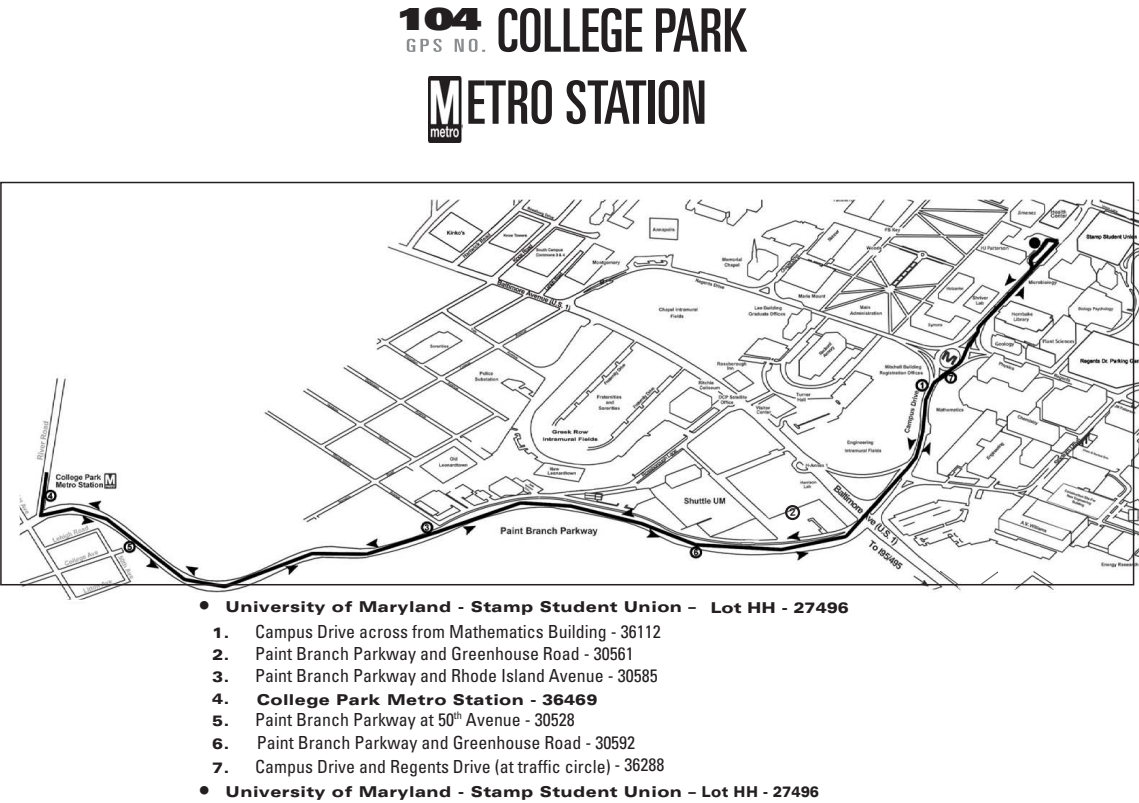
<style>
.page{position:relative;width:1139px;height:803px;background:#fff}
.page>*{position:absolute;margin:0;border:0;box-sizing:border-box;transform-origin:0 0}
.t1{font:ultra-condensed 60px/72px "Univers";color:#231f20}
.t2{font:900 30.45px "Univers";color:#231f20;scale:1.43 1}
.t3{font:condensed 18px "Univers";color:#231f20}
.t4{font:900 expanded 15px "Univers";letter-spacing:.03em;color:#231f20}
.t5{font:900 expanded 15px "Univers";color:#231f20}
.s1{color:#fff}
.s2{font-weight:900;font-stretch:expanded;font-size:15px}
</style>
<div class="page">
<img style="left:19px;top:38px;width:1119px;height:566px">
<svg style="left:0;top:182px;width:1134px;height:403px"></svg>
<img style="left:428px;top:76px;width:35px;height:66px">
<img style="left:407px;top:39px;width:34px;height:13px">
<img style="left:455px;top:39px;width:30px;height:13px">
<img style="left:939px;top:570px;width:19px;height:13px">
<img style="left:1033px;top:571px;width:20px;height:12px">
<img style="left:980px;top:571px;width:18px;height:12px">
<svg style="left:785px;top:505px;width:15px;height:15px"></svg>
<p class="t2" style="left:396px;top:8px;width:61px">104</p>
<p class="t1" style="left:431px;top:-1px;width:317px;text-indent:65px">COLLEGE PARK<br><span class="s1">M</span>ETRO STATION</p>
<p class="t4" style="left:199px;top:601px;width:499px">• University of Maryland - Stamp Student Union –</p>
<p class="t3" style="left:212px;top:624px;width:450px"><span class="s2">1.</span> Campus Drive across from Mathematics Building - 36112</p>
<p class="t3" style="left:212px;top:646px;width:423px"><span class="s2">2.</span> Paint Branch Parkway and Greenhouse Road - 30561</p>
<p class="t3" style="left:212px;top:669px;width:447px"><span class="s2">3.</span> Paint Branch Parkway and Rhode Island Avenue - 30585</p>
<p class="t4" style="left:212px;top:694px;width:387px">4. College Park Metro Station - 36469</p>
<p class="t3" style="left:212px;top:713px;width:364px"><span class="s2">5.</span> Paint Branch Parkway at 50<sup>th</sup> Avenue - 30528</p>
<p class="t3" style="left:212px;top:735px;width:424px"><span class="s2">6.</span> Paint Branch Parkway and Greenhouse Road - 30592</p>
<p class="t3" style="left:212px;top:759px;width:454px"><span class="s2">7.</span> Campus Drive and Regents Drive (at traffic circle) - 36288</p>
<p class="t4" style="left:199px;top:785px;width:622px">• University of Maryland - Stamp Student Union – Lot HH - 27496</p>
<p class="t5" style="left:710px;top:602px;width:140px">Lot HH - 27496</p>
</div>
